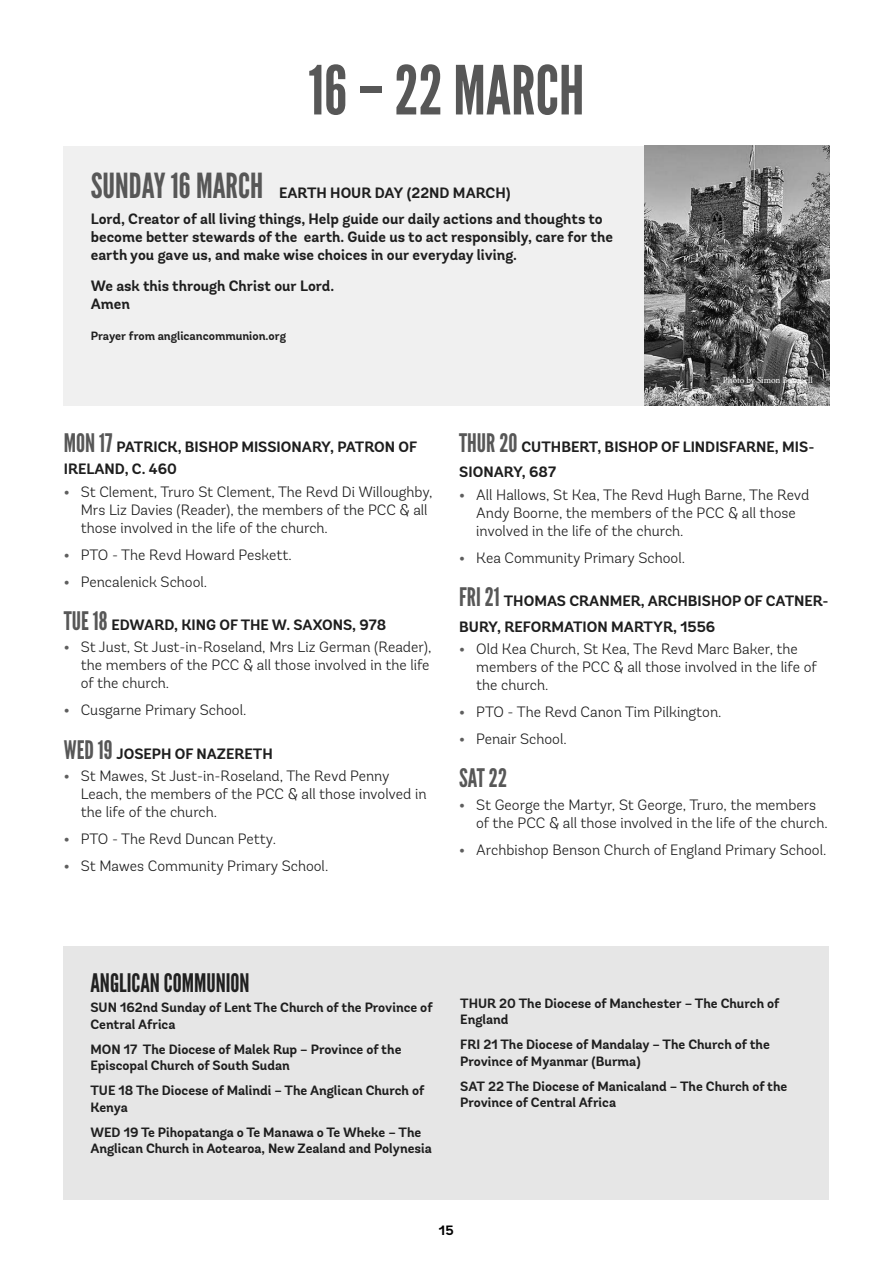
<style>
.page{position:relative;width:893px;height:1263px;background:#fff}
.page>*{position:absolute;margin:0;border:0;box-sizing:border-box;transform-origin:0 0}
.t1{font:67.5px "League Gothic";color:#575757}
.t2{font:34.5px "League Gothic";color:#575757}
.t3{font:25.5px "League Gothic";color:#202020}
.t4{font:25.5px "League Gothic";color:#575757}
.t5{font:300 15px/18px "Andes Rounded";color:#1e1e1e}
.t6{font:700 15px/18px "Andes Rounded";color:#1e1e1e}
.t7{font:700 13.5px/16.5px "Andes Rounded";color:#1e1e1e}
.t8{font:700 13.5px "Andes Rounded";color:#000}
.t9{font:700 12px "Andes Rounded";color:#1e1e1e}
.t10{font:9px "Minion Pro";letter-spacing:-.005em;color:#fff}
.s1{font-family:"League Gothic";font-weight:400;font-size:25.5px;color:#575757}
.s2{font-weight:700;color:#5e5e5e}
.s3{color:#202020}
</style>
<div class="page">
<div style="left:64px;top:146px;width:765px;height:259px;background:#f0f0f0"></div>
<img style="left:644px;top:146px;width:185px;height:259px">
<div style="left:64px;top:946px;width:765px;height:254px;background:#e6e6e6"></div>
<h1 class="t1" style="left:308px;top:50px;width:278px">16 – 22 MARCH</h1>
<h2 class="t2" style="left:91px;top:165px;width:174px">SUNDAY 16 MARCH</h2>
<p class="t6" style="left:91px;top:180px;width:514px;line-height:26.5px;text-indent:188px">EARTH HOUR DAY (22ND MARCH)<br>Lord, Creator of all living things, Help guide our daily actions and thoughts to</p>
<p class="t6" style="left:91px;top:228px;width:524px">become better stewards of the earth. Guide us to act responsibly, care for the earth you gave us, and make wise choices in our everyday living.</p>
<p class="t6" style="left:91px;top:277px;width:245px">We ask this through Christ our Lord.<br>Amen</p>
<p class="t9" style="left:91px;top:328px;width:197px">Prayer from anglicancommunion.org</p>
<p class="t10" style="left:723px;top:374px;width:91px">Photo by Simon Burchell</p>
<p class="t6" style="left:64px;top:436px;width:355px;line-height:22.5px"><span class="s1">MON 17</span> PATRICK, BISHOP MISSIONARY, PATRON OF<br>IRELAND, C. 460</p>
<p class="t5" style="left:81px;top:482px;width:353px;text-indent:-17px"><span class="s2">•</span> St Clement, Truro St Clement, The Revd Di Willoughby,<br>Mrs Liz Davies (Reader), the members of the PCC &amp; all those involved in the life of the church.</p>
<p class="t5" style="left:64px;top:545px;width:230px"><span class="s2">•</span> PTO - The Revd Howard Peskett.</p>
<p class="t5" style="left:64px;top:572px;width:145px"><span class="s2">•</span> Pencalenick School.</p>
<p class="t6" style="left:64px;top:616px;width:324px"><span class="s1">TUE 18</span> EDWARD, KING OF THE W. SAXONS, 978</p>
<p class="t5" style="left:81px;top:638px;width:352px;text-indent:-17px"><span class="s2">•</span> St Just, St Just-in-Roseland, Mrs Liz German (Reader), the members of the PCC &amp; all those involved in the life of the church.</p>
<p class="t5" style="left:64px;top:701px;width:184px"><span class="s2">•</span> Cusgarne Primary School.</p>
<p class="t6" style="left:64px;top:745px;width:210px"><span class="s1">WED 19</span> JOSEPH OF NAZERETH</p>
<p class="t5" style="left:81px;top:767px;width:347px;text-indent:-17px"><span class="s2">•</span> St Mawes, St Just-in-Roseland, The Revd Penny<br>Leach, the members of the PCC &amp; all those involved in the life of the church.</p>
<p class="t5" style="left:64px;top:830px;width:214px"><span class="s2">•</span> PTO - The Revd Duncan Petty.</p>
<p class="t5" style="left:64px;top:857px;width:266px"><span class="s2">•</span> St Mawes Community Primary School.</p>
<p class="t6" style="left:459px;top:434px;width:357px;line-height:25.5px"><span class="s1">THUR 20</span> CUTHBERT, BISHOP OF LINDISFARNE, MIS-<br>SIONARY, 687</p>
<p class="t5" style="left:476px;top:485px;width:335px;text-indent:-17px"><span class="s2">•</span> All Hallows, St Kea, The Revd Hugh Barne, The Revd<br>Andy Boorne, the members of the PCC &amp; all those involved in the life of the church.</p>
<p class="t5" style="left:459px;top:548px;width:227px"><span class="s2">•</span> Kea Community Primary School.</p>
<p class="t6" style="left:459px;top:589px;width:371px;line-height:25.5px"><span class="s1">FRI 21</span> THOMAS CRANMER, ARCHBISHOP OF CATNER-<br>BURY, REFORMATION MARTYR, 1556</p>
<p class="t5" style="left:476px;top:640px;width:342px;text-indent:-17px"><span class="s2">•</span> Old Kea Church, St Kea, The Revd Marc Baker, the members of the PCC &amp; all those involved in the life of the church.</p>
<p class="t5" style="left:459px;top:703px;width:264px"><span class="s2">•</span> PTO - The Revd Canon Tim Pilkington.</p>
<p class="t5" style="left:459px;top:730px;width:109px"><span class="s2">•</span> Penair School.</p>
<h3 class="t4" style="left:459px;top:763px;width:49px">SAT 22</h3>
<p class="t5" style="left:476px;top:795px;width:353px;text-indent:-17px"><span class="s2">•</span> St George the Martyr, St George, Truro, the members of the PCC &amp; all those involved in the life of the church.</p>
<p class="t5" style="left:459px;top:840px;width:369px"><span class="s2">•</span> Archbishop Benson Church of England Primary School.</p>
<h3 class="t3" style="left:90px;top:967px;width:161px">ANGLICAN COMMUNION</h3>
<p class="t7" style="left:90px;top:1000px;width:344px"><span class="s3">SUN 16</span>2nd Sunday of Lent The Church of the Province of<br>Central Africa</p>
<p class="t7" style="left:90px;top:1041px;width:313px"><span class="s3">MON 17</span> The Diocese of Malek Rup – Province of the<br>Episcopal Church of South Sudan</p>
<p class="t7" style="left:90px;top:1083px;width:336px"><span class="s3">TUE 18</span> The Diocese of Malindi – The Anglican Church of<br>Kenya</p>
<p class="t7" style="left:90px;top:1124px;width:343px"><span class="s3">WED 19</span> Te Pihopatanga o Te Manawa o Te Wheke – The<br>Anglican Church in Aotearoa, New Zealand and Polynesia</p>
<p class="t7" style="left:460px;top:995px;width:321px"><span class="s3">THUR 20</span> The Diocese of Manchester – The Church of<br>England</p>
<p class="t7" style="left:460px;top:1037px;width:311px"><span class="s3">FRI 21</span> The Diocese of Mandalay – The Church of the<br>Province of Myanmar (Burma)</p>
<p class="t7" style="left:460px;top:1078px;width:329px"><span class="s3">SAT 22</span> The Diocese of Manicaland – The Church of the<br>Province of Central Africa</p>
<p class="t8" style="left:439px;top:1222px;width:16px">15</p>
</div>
